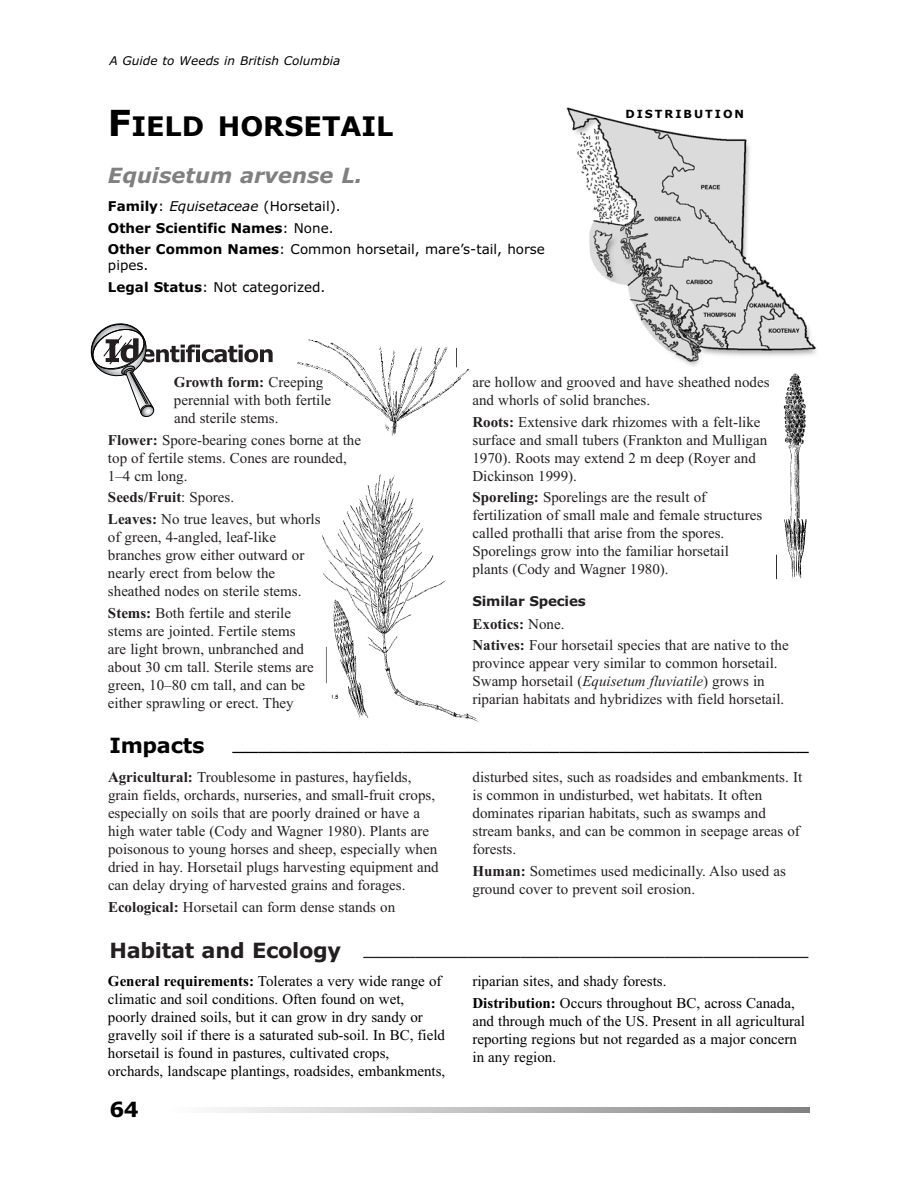
<style>
.page{position:relative;width:918px;height:1188px;background:#fff}
.page>*{position:absolute;margin:0;border:0;box-sizing:border-box;transform-origin:0 0}
.t1{font:700 27px "Verdana";color:#000}
.t2{font:21px "Verdana";color:#231f20}
.t3{font:21px "Verdana";color:#000}
.t4{font:italic 700 21px "Verdana";color:#808080}
.t5{font:700 21px "Verdana";letter-spacing:-.015em;color:#000}
.t6{font:15px/18px "Times New Roman";color:#231f20}
.t7{font:15px/18px "Times New Roman";color:#000}
.t8{font:13.5px/21.6px "Verdana";color:#000}
.t9{font:700 13.5px "Verdana";letter-spacing:-.015em;color:#231f20}
.t10{font:italic 12px "Verdana";letter-spacing:.005em;color:#000}
.t11{font:700 11.25px "Verdana";letter-spacing:.18em;color:#000}
.s1{font-size:36px}
.s2{font-weight:700}
.s3{font-style:italic}
</style>
<div class="page">
<svg style="left:217px;top:1107px;width:593px;height:5px;background:#bababa"></svg>
<svg style="left:90px;top:323px;width:183px;height:95px"></svg>
<img style="left:566px;top:107px;width:250px;height:259px">
<img style="left:297px;top:339px;width:173px;height:97px">
<img style="left:322px;top:474px;width:157px;height:248px">
<img style="left:776px;top:373px;width:31px;height:208px">
<p class="t10" style="left:109px;top:56px;width:233px">A Guide to Weeds in British Columbia</p>
<h1 class="t1" style="left:108px;top:115px;width:287px"><span class="s1">F</span>IELD HORSETAIL</h1>
<h2 class="t4" style="left:108px;top:167px;width:256px">Equisetum arvense L.</h2>
<p class="t8" style="left:108px;top:196px;width:438px"><span class="s2">Family</span>: <span class="s3">Equisetaceae</span> (Horsetail).<br><span class="s2">Other Scientific Names</span>: None.<br><span class="s2">Other Common Names</span>: Common horsetail, mare’s-tail, horse</p>
<p class="t8" style="left:108px;top:256px;width:219px">pipes.<br><span class="s2">Legal Status</span>: Not categorized.</p>
<p class="t11" style="left:625px;top:110px;width:120px">DISTRIBUTION</p>
<p class="t6" style="left:174px;top:374px;width:159px"><span class="s2">Growth form:</span> Creeping perennial with both fertile and sterile stems.</p>
<p class="t6" style="left:108px;top:432px;width:255px"><span class="s2">Flower:</span> Spore-bearing cones borne at the top of fertile stems. Cones are rounded,<br>1–4 cm long.</p>
<p class="t6" style="left:108px;top:488px;width:214px;line-height:21.8px"><span class="s2">Seeds/Fruit</span>: Spores.<br><span class="s2">Leaves:</span> No true leaves, but whorls</p>
<p class="t6" style="left:108px;top:530px;width:198px">of green, 4-angled, leaf-like branches grow either outward or nearly erect from below the sheathed nodes on sterile stems.</p>
<p class="t6" style="left:108px;top:605px;width:207px"><span class="s2">Stems:</span> Both fertile and sterile stems are jointed. Fertile stems are light brown, unbranched and about 30 cm tall. Sterile stems are green, 10–80 cm tall, and can be either sprawling or erect. They</p>
<p class="t6" style="left:472px;top:374px;width:299px">are hollow and grooved and have sheathed nodes and whorls of solid branches.</p>
<p class="t6" style="left:472px;top:414px;width:296px"><span class="s2">Roots:</span> Extensive dark rhizomes with a felt-like surface and small tubers (Frankton and Mulligan 1970). Roots may extend 2 m deep (Royer and Dickinson 1999).</p>
<p class="t6" style="left:472px;top:490px;width:291px"><span class="s2">Sporeling:</span> Sporelings are the result of fertilization of small male and female structures called prothalli that arise from the spores.<br>Sporelings grow into the familiar horsetail plants (Cody and Wagner 1980).</p>
<p class="t9" style="left:472px;top:596px;width:115px">Similar Species</p>
<p class="t6" style="left:472px;top:614px;width:318px;line-height:21.8px"><span class="s2">Exotics:</span> None.<br><span class="s2">Natives:</span> Four horsetail species that are native to the</p>
<p class="t6" style="left:472px;top:656px;width:313px">province appear very similar to common horsetail.<br>Swamp horsetail (<span class="s3">Equisetum fluviatile</span>) grows in riparian habitats and hybridizes with field horsetail.</p>
<h2 class="t5" style="left:110px;top:737px;width:96px">Impacts</h2>
<h2 class="t3" style="left:233px;top:734px;width:578px">____________________________________________</h2>
<p class="t6" style="left:108px;top:769px;width:332px"><span class="s2">Agricultural:</span> Troublesome in pastures, hayfields, grain fields, orchards, nurseries, and small-fruit crops, especially on soils that are poorly drained or have a high water table (Cody and Wagner 1980). Plants are poisonous to young horses and sheep, especially when dried in hay. Horsetail plugs harvesting equipment and can delay drying of harvested grains and forages.</p>
<p class="t6" style="left:108px;top:899px;width:289px"><span class="s2">Ecological:</span> Horsetail can form dense stands on</p>
<p class="t6" style="left:473px;top:769px;width:331px">disturbed sites, such as roadsides and embankments. It is common in undisturbed, wet habitats. It often dominates riparian habitats, such as swamps and stream banks, and can be common in seepage areas of forests.</p>
<p class="t6" style="left:473px;top:863px;width:315px"><span class="s2">Human:</span> Sometimes used medicinally. Also used as ground cover to prevent soil erosion.</p>
<h2 class="t2" style="left:110px;top:939px;width:701px"><span class="s2">Habitat and Ecology</span> __________________________________</h2>
<p class="t7" style="left:108px;top:973px;width:339px"><span class="s2">General requirements:</span> Tolerates a very wide range of climatic and soil conditions. Often found on wet, poorly drained soils, but it can grow in dry sandy or gravelly soil if there is a saturated sub-soil. In BC, field horsetail is found in pastures, cultivated crops, orchards, landscape plantings, roadsides, embankments,</p>
<p class="t7" style="left:472px;top:972px;width:324px;line-height:21.8px">riparian sites, and shady forests.<br><span class="s2">Distribution:</span> Occurs throughout BC, across Canada,</p>
<p class="t7" style="left:472px;top:1013px;width:334px">and through much of the US. Present in all agricultural reporting regions but not regarded as a major concern in any region.</p>
<h2 class="t5" style="left:109px;top:1101px;width:31px">64</h2>
</div>
